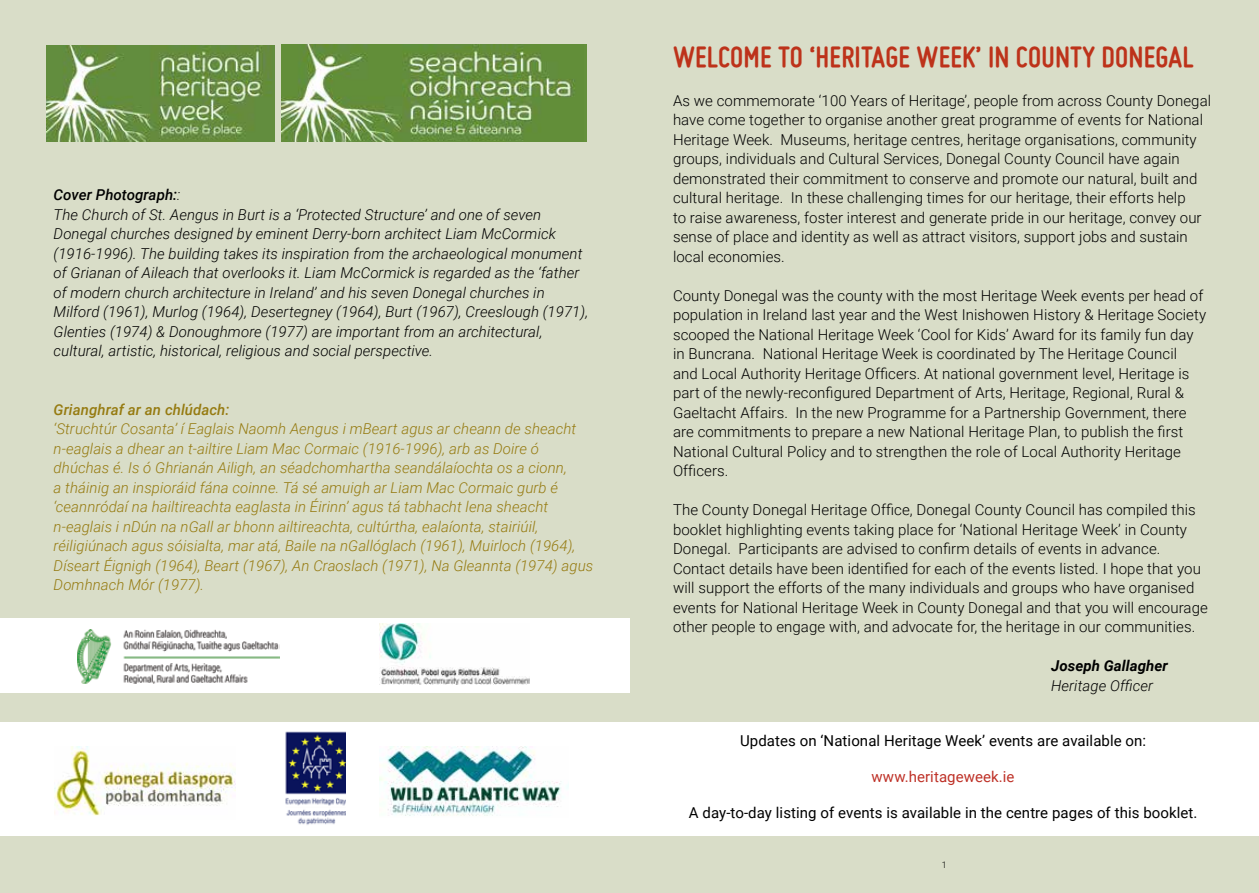
<style>
.page{position:relative;width:1259px;height:893px;background:#d9ddc8}
.page>*{position:absolute;margin:0;border:0;box-sizing:border-box;transform-origin:0 0}
.t1{font:700 31.5px "Miso";letter-spacing:.005em;color:#bd321a}
.t2{font:300 15px/19.5px "Roboto";letter-spacing:.005em;color:#000}
.t3{font:italic 300 15px/19.5px "Roboto";letter-spacing:.005em;color:#000}
.t4{font:italic 300 15px/19.5px "Roboto";letter-spacing:.005em;color:#967b11}
.t5{font:15px "Roboto";letter-spacing:.005em;color:#000}
.t6{font:italic 500 15px "Roboto";letter-spacing:.005em;color:#967b11}
.t7{font:15px "Roboto";letter-spacing:.005em;color:#be3127}
.t8{font:italic 700 15px "Roboto";letter-spacing:.005em;color:#000}
.t9{font:300 9px "Roboto";color:#000}
.s1{font-weight:500}
</style>
<div class="page">
<div style="left:630px;top:722px;width:629px;height:113px;background:#fff"></div>
<div style="left:0;top:722px;width:631px;height:113px;background:#fff"></div>
<div style="left:0;top:619px;width:629px;height:74px;background:#fff"></div>
<img style="left:46px;top:45px;width:228px;height:96px">
<img style="left:281px;top:45px;width:305px;height:96px">
<img style="left:54px;top:746px;width:181px;height:70px">
<img style="left:285px;top:731px;width:60px;height:94px">
<img style="left:379px;top:746px;width:189px;height:70px">
<img style="left:78px;top:629px;width:201px;height:54px">
<img style="left:379px;top:624px;width:150px;height:60px">
<p class="t3" style="left:54px;top:185px;width:536px"><span class="s1">Cover Photograph:</span>:<br>The Church of St. Aengus in Burt is a ‘Protected Structure’ and one of seven Donegal churches designed by eminent Derry-born architect Liam McCormick (1916-1996). The building takes its inspiration from the archaeological monument of Grianan of Aileach that overlooks it. Liam McCormick is regarded as the ‘father of modern church architecture in Ireland’ and his seven Donegal churches in Milford (1961), Murlog (1964), Desertegney (1964), Burt (1967), Creeslough (1971), Glenties (1974) &amp; Donoughmore (1977) are important from an architectural, cultural, artistic, historical, religious and social perspective.</p>
<p class="t6" style="left:54px;top:399px;width:177px">Grianghraf ar an chlúdach:</p>
<p class="t4" style="left:54px;top:419px;width:541px">‘Struchtúr Cosanta’ í Eaglais Naomh Aengus i mBeart agus ar cheann de sheacht n-eaglais a dhear an t-ailtire Liam Mac Cormaic (1916-1996), arb as Doire ó dhúchas é. Is ó Ghrianán Ailigh, an séadchomhartha seandálaíochta os a cionn,<br>a tháinig an inspioráid fána coinne. Tá sé amuigh ar Liam Mac Cormaic gurb é ‘ceannródaí na hailtireachta eaglasta in Éirinn’ agus tá tabhacht lena sheacht n-eaglais i nDún na nGall ar bhonn ailtireachta, cultúrtha, ealaíonta, stairiúil, réiligiúnach agus sóisialta, mar atá, Baile na nGallóglach (1961), Muirloch (1964), Díseart Éignigh (1964), Beart (1967), An Craoslach (1971), Na Gleannta (1974) agus Domhnach Mór (1977).</p>
<h1 class="t1" style="left:673px;top:39px;width:522px">WELCOME TO ‘HERITAGE WEEK’ IN COUNTY DONEGAL</h1>
<p class="t2" style="left:673px;top:90px;width:539px">As we commemorate ‘100 Years of Heritage’, people from across County Donegal have come together to organise another great programme of events for National Heritage Week. Museums, heritage centres, heritage organisations, community groups, individuals and Cultural Services, Donegal County Council have again demonstrated their commitment to conserve and promote our natural, built and cultural heritage. In these challenging times for our heritage, their efforts help<br>to raise awareness, foster interest and generate pride in our heritage, convey our sense of place and identity as well as attract visitors, support jobs and sustain local economies.</p>
<p class="t2" style="left:673px;top:285px;width:534px">County Donegal was the county with the most Heritage Week events per head of population in Ireland last year and the West Inishowen History &amp; Heritage Society scooped the National Heritage Week ‘Cool for Kids’ Award for its family fun day in Buncrana. National Heritage Week is coordinated by The Heritage Council<br>and Local Authority Heritage Officers. At national government level, Heritage is part of the newly-reconfigured Department of Arts, Heritage, Regional, Rural &amp; Gaeltacht Affairs. In the new Programme for a Partnership Government, there are commitments to prepare a new National Heritage Plan, to publish the first National Cultural Policy and to strengthen the role of Local Authority Heritage Officers.</p>
<p class="t2" style="left:673px;top:500px;width:536px">The County Donegal Heritage Office, Donegal County Council has compiled this booklet highlighting events taking place for ‘National Heritage Week’ in County Donegal. Participants are advised to confirm details of events in advance.<br>Contact details have been identified for each of the events listed. I hope that you will support the efforts of the many individuals and groups who have organised events for National Heritage Week in County Donegal and that you will encourage other people to engage with, and advocate for, the heritage in our communities.</p>
<p class="t8" style="left:1051px;top:656px;width:118px">Joseph Gallagher</p>
<p class="t3" style="left:1051px;top:675px;width:104px">Heritage Officer</p>
<p class="t5" style="left:740px;top:731px;width:407px">Updates on ‘National Heritage Week’ events are available on:</p>
<p class="t7" style="left:871px;top:767px;width:144px">www.heritageweek.ie</p>
<p class="t5" style="left:689px;top:803px;width:510px">A day-to-day listing of events is available in the centre pages of this booklet.</p>
<p class="t9" style="left:942px;top:859px;width:6px">1</p>
</div>
